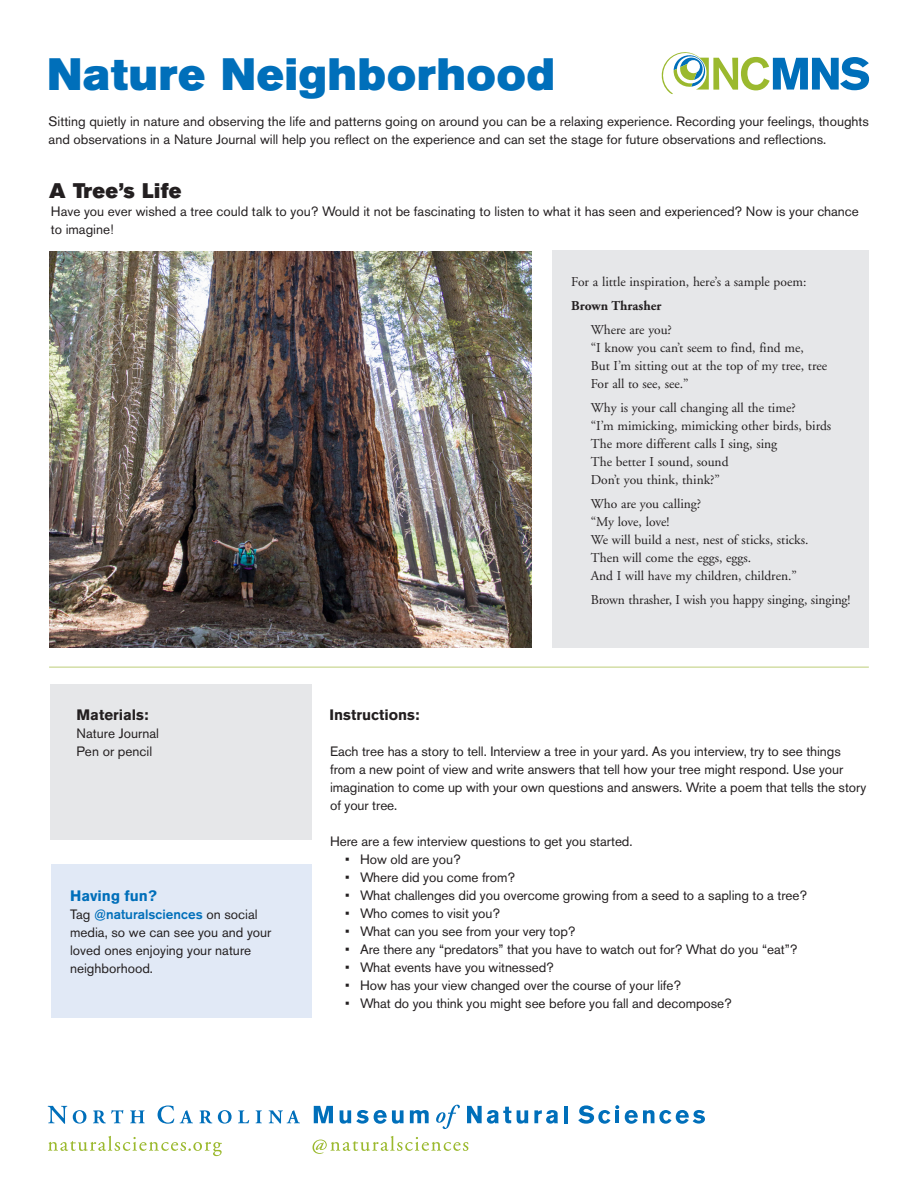
<style>
.page{position:relative;width:918px;height:1188px;background:#fff}
.page>*{position:absolute;margin:0;border:0;box-sizing:border-box;transform-origin:0 0}
.H1-Page_Title{font:45px "Akzidenz Grotesk BE Super";letter-spacing:.02em;color:#006fba}
.H2-Experiment_Title{font:21px "Akzidenz Grotesk BE Super";letter-spacing:.015em;color:#231f20}
.H3-Experiment_Subhea{font:700 15px "Akzidenz Grotesk BE";color:#231f20}
.H3-Text_Subhead{font:700 15px "Akzidenz Grotesk BE";color:#006fba}
.Text_Experiment{font:13.5px/18px "Akzidenz Grotesk BE";letter-spacing:-.005em;color:#231f20}
.intro_regular{font:13.5px "Adobe Garamond";color:#231f20}
.intro_regular-2{font:700 13.5px "Adobe Garamond";color:#231f20}
.s1{font-weight:500;color:#006fba}
</style>
<div class="page">
<div style="left:552px;top:251px;width:316px;height:397px;background:#e6e7e9"></div>
<div style="left:51px;top:684px;width:261px;height:156px;background:#e6e7e9"></div>
<hr style="left:49px;top:666px;width:820px;height:2px;background:#d3dea5">
<div style="left:51px;top:864px;width:260px;height:154px;background:#e1e9f6"></div>
<svg style="left:661px;top:52px;width:208px;height:42px"></svg>
<img style="left:50px;top:251px;width:481px;height:397px">
<svg style="left:48px;top:1136px;width:174px;height:20px"></svg>
<svg style="left:313px;top:1136px;width:155px;height:18px"></svg>
<svg style="left:48px;top:1106px;width:19px;height:18px"></svg>
<svg style="left:73px;top:1110px;width:13px;height:14px"></svg>
<svg style="left:93px;top:1110px;width:30px;height:13px"></svg>
<svg style="left:130px;top:1110px;width:15px;height:13px"></svg>
<svg style="left:158px;top:1105px;width:16px;height:19px"></svg>
<svg style="left:180px;top:1110px;width:13px;height:13px"></svg>
<svg style="left:199px;top:1110px;width:13px;height:13px"></svg>
<svg style="left:218px;top:1110px;width:14px;height:14px"></svg>
<svg style="left:238px;top:1110px;width:11px;height:13px"></svg>
<svg style="left:256px;top:1110px;width:6px;height:13px"></svg>
<svg style="left:269px;top:1110px;width:31px;height:14px"></svg>
<svg style="left:314px;top:1106px;width:19px;height:17px"></svg>
<svg style="left:340px;top:1110px;width:64px;height:14px"></svg>
<svg style="left:410px;top:1110px;width:19px;height:13px"></svg>
<svg style="left:436px;top:1105px;width:24px;height:24px"></svg>
<svg style="left:467px;top:1106px;width:44px;height:18px"></svg>
<svg style="left:517px;top:1110px;width:11px;height:14px"></svg>
<svg style="left:534px;top:1110px;width:24px;height:14px"></svg>
<hr style="left:564px;top:1106px;width:4px;height:17px;background:#006fba">
<svg style="left:625px;top:1110px;width:80px;height:14px"></svg>
<svg style="left:578px;top:1105px;width:41px;height:19px"></svg>
<h1 class="H1-Page_Title" style="left:47px;top:48px;width:509px">Nature Neighborhood</h1>
<p class="Text_Experiment" style="left:49px;top:113px;width:822px">Sitting quietly in nature and observing the life and patterns going on around you can be a relaxing experience. Recording your feelings, thoughts and observations in a Nature Journal will help you reflect on the experience and can set the stage for future observations and reflections.</p>
<h2 class="H2-Experiment_Title" style="left:49px;top:179px;width:134px">A Tree’s Life</h2>
<p class="Text_Experiment" style="left:51px;top:203px;width:810px">Have you ever wished a tree could talk to you? Would it not be fascinating to listen to what it has seen and experienced? Now is your chance to imagine!</p>
<p class="intro_regular" style="left:571px;top:274px;width:237px">For a little inspiration, here’s a sample poem:</p>
<p class="intro_regular-2" style="left:571px;top:298px;width:92px">Brown Thrasher</p>
<p class="intro_regular" style="left:591px;top:322px;width:83px">Where are you?</p>
<p class="intro_regular" style="left:591px;top:340px;width:214px">“I know you can’t seem to find, find me,</p>
<p class="intro_regular" style="left:591px;top:358px;width:238px">But I’m sitting out at the top of my tree, tree</p>
<p class="intro_regular" style="left:591px;top:376px;width:99px">For all to see, see.”</p>
<p class="intro_regular" style="left:591px;top:400px;width:206px">Why is your call changing all the time?</p>
<p class="intro_regular" style="left:591px;top:418px;width:242px">“I’m mimicking, mimicking other birds, birds</p>
<p class="intro_regular" style="left:591px;top:436px;width:188px">The more different calls I sing, sing</p>
<p class="intro_regular" style="left:591px;top:454px;width:139px">The better I sound, sound</p>
<p class="intro_regular" style="left:591px;top:472px;width:131px">Don’t you think, think?”</p>
<p class="intro_regular" style="left:591px;top:496px;width:112px">Who are you calling?</p>
<p class="intro_regular" style="left:591px;top:514px;width:80px">“My love, love!</p>
<p class="intro_regular" style="left:591px;top:532px;width:219px">We will build a nest, nest of sticks, sticks.</p>
<p class="intro_regular" style="left:591px;top:550px;width:162px">Then will come the eggs, eggs.</p>
<p class="intro_regular" style="left:591px;top:568px;width:208px">And I will have my children, children.”</p>
<p class="intro_regular" style="left:591px;top:592px;width:261px">Brown thrasher, I wish you happy singing, singing!</p>
<h3 class="H3-Experiment_Subhea" style="left:77px;top:706px;width:73px">Materials:</h3>
<p class="Text_Experiment" style="left:77px;top:724px;width:84px">Nature Journal</p>
<p class="Text_Experiment" style="left:77px;top:742px;width:77px">Pen or pencil</p>
<h3 class="H3-Text_Subhead" style="left:70px;top:887px;width:88px">Having fun?</h3>
<p class="Text_Experiment" style="left:70px;top:905px;width:203px">Tag <span class="s1">@naturalsciences</span> on social media, so we can see you and your loved ones enjoying your nature neighborhood.</p>
<h3 class="H3-Experiment_Subhea" style="left:329px;top:706px;width:91px">Instructions:</h3>
<p class="Text_Experiment" style="left:330px;top:742px;width:538px">Each tree has a story to tell. Interview a tree in your yard. As you interview, try to see things from a new point of view and write answers that tell how your tree might respond. Use your imagination to come up with your own questions and answers. Write a poem that tells the story of your tree.</p>
<p class="Text_Experiment" style="left:330px;top:832px;width:304px">Here are a few interview questions to get you started.</p>
<p class="Text_Experiment" style="left:345px;top:850px;width:117px">• How old are you?</p>
<p class="Text_Experiment" style="left:345px;top:868px;width:171px">• Where did you come from?</p>
<p class="Text_Experiment" style="left:345px;top:886px;width:463px">• What challenges did you overcome growing from a seed to a sapling to a tree?</p>
<p class="Text_Experiment" style="left:345px;top:904px;width:157px">• Who comes to visit you?</p>
<p class="Text_Experiment" style="left:345px;top:922px;width:232px">• What can you see from your very top?</p>
<p class="Text_Experiment" style="left:345px;top:940px;width:454px">• Are there any “predators” that you have to watch out for? What do you “eat”?</p>
<p class="Text_Experiment" style="left:345px;top:958px;width:210px">• What events have you witnessed?</p>
<p class="Text_Experiment" style="left:345px;top:976px;width:337px">• How has your view changed over the course of your life?</p>
<p class="Text_Experiment" style="left:345px;top:994px;width:388px">• What do you think you might see before you fall and decompose?</p>
</div>
